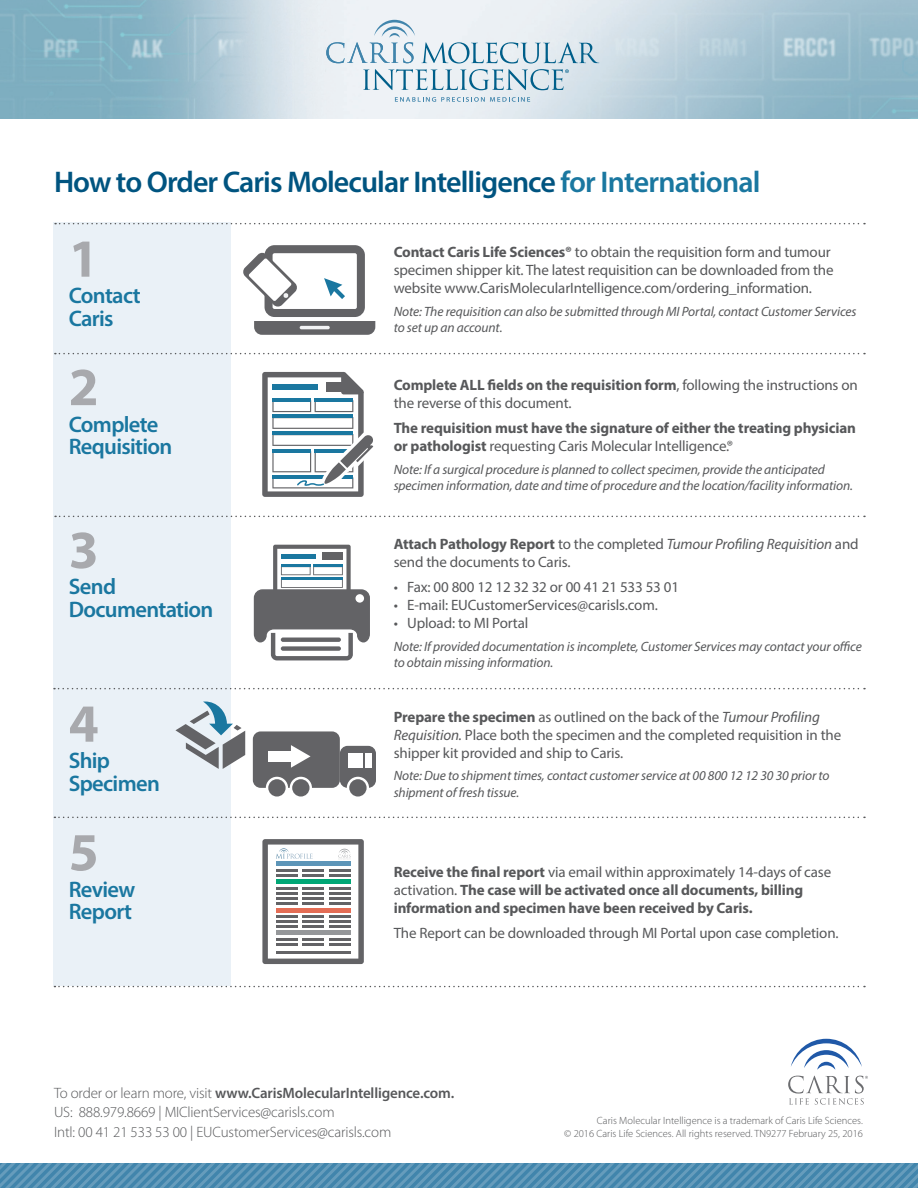
<style>
.page{position:relative;width:918px;height:1188px;background:#fff}
.page>*{position:absolute;margin:0;border:0;box-sizing:border-box;transform-origin:0 0}
.Publications{font:700 54px "Myriad Pro";color:#a8a9ad}
.t1{font:600 30px "Myriad Pro";letter-spacing:-.03em;color:#005480}
.Publications-2{font:600 22.5px/22.5px "Myriad Pro";letter-spacing:-.03em;color:#1a77a0}
.t2{font:15px/18px "Myriad Pro";letter-spacing:-.01em;color:#57585a}
.t3{font:700 15px/18px "Myriad Pro";letter-spacing:-.01em;color:#57585a}
.t4{font:300 15px "Myriad Pro";letter-spacing:-.01em;color:#57585a}
.t5{font:600 15px "Myriad Pro";letter-spacing:-.01em;color:#57585a}
.t6{font:italic 13.5px/16.2px "Myriad Pro";letter-spacing:-.01em;color:#57585a}
.t7{font:300 10.5px "Myriad Pro";color:#57585a}
.s1{color:#1a77a0}
.s2{font-weight:700}
.s3{font-weight:400}
.s4{font-style:italic}
.s5{font-weight:300}
</style>
<div class="page">
<div style="left:53px;top:222px;width:178px;height:764px;background:#eaf1f7"></div>
<svg style="left:55px;top:223px;width:810px;height:1px"></svg>
<svg style="left:55px;top:353px;width:810px;height:1px"></svg>
<svg style="left:55px;top:516px;width:810px;height:1px"></svg>
<svg style="left:54px;top:688px;width:811px;height:1px"></svg>
<svg style="left:54px;top:817px;width:811px;height:1px"></svg>
<svg style="left:54px;top:986px;width:811px;height:1px"></svg>
<svg style="left:0;top:1164px;width:918px;height:24px"></svg>
<img style="left:0;top:0;width:918px;height:119px">
<svg style="left:395px;top:97px;width:135px;height:5px"></svg>
<svg style="left:326px;top:20px;width:273px;height:70px"></svg>
<svg style="left:791px;top:1039px;width:71px;height:31px"></svg>
<svg style="left:788px;top:1076px;width:80px;height:29px"></svg>
<div style="left:265px;top:245px;width:100px;height:72px;background:#636366;border-radius:10px"></div>
<svg style="left:254px;top:321px;width:121px;height:14px"></svg>
<hr style="left:300px;top:326px;width:30px;height:3px;background:#f2f3f4;border-radius:2px">
<div style="left:273px;top:253px;width:84px;height:56px;background:#fff;border-radius:2px"></div>
<svg style="left:324px;top:278px;width:21px;height:21px"></svg>
<svg style="left:243px;top:252px;width:55px;height:55px"></svg>
<svg style="left:175px;top:702px;width:70px;height:67px"></svg>
<div style="left:253px;top:731px;width:87px;height:57px;background:#636366;border-radius:8px"></div>
<div style="left:340px;top:746px;width:36px;height:42px;background:#636366;border-radius:8px"></div>
<div style="left:266px;top:777px;width:22px;height:22px;background:#fff;border-radius:50%"></div>
<div style="left:268px;top:779px;width:18px;height:18px;background:#636366;border-radius:50%"></div>
<div style="left:347px;top:777px;width:22px;height:22px;background:#fff;border-radius:50%"></div>
<div style="left:349px;top:779px;width:18px;height:18px;background:#636366;border-radius:50%"></div>
<div style="left:290px;top:777px;width:22px;height:22px;background:#fff;border-radius:50%"></div>
<div style="left:292px;top:779px;width:18px;height:18px;background:#636366;border-radius:50%"></div>
<div style="left:349px;top:753px;width:14px;height:15px;background:#fff"></div>
<div style="left:366px;top:753px;width:6px;height:15px;background:#fff"></div>
<svg style="left:291px;top:745px;width:20px;height:23px"></svg>
<div style="left:268px;top:751px;width:31px;height:11px;background:#fff"></div>
<svg style="left:262px;top:372px;width:112px;height:125px"></svg>
<svg style="left:254px;top:545px;width:116px;height:115px"></svg>
<svg style="left:281px;top:638px;width:60px;height:4px"></svg>
<div style="left:281px;top:646px;width:60px;height:5px;background:#636366;border-radius:2px"></div>
<svg style="left:262px;top:839px;width:102px;height:125px"></svg>
<p class="t1" style="left:54px;top:163px;width:708px">How to Order Caris Molecular Intelligence <span class="s1">for International</span></p>
<p class="Publications" style="left:69px;top:223px;width:31px">1</p>
<p class="Publications-2" style="left:69px;top:284px;width:73px">Contact<br>Caris</p>
<p class="Publications" style="left:69px;top:352px;width:31px">2</p>
<p class="Publications-2" style="left:69px;top:412px;width:105px">Complete<br>Requisition</p>
<p class="Publications" style="left:69px;top:515px;width:31px">3</p>
<p class="Publications-2" style="left:69px;top:575px;width:49px">Send</p>
<p class="Publications-2" style="left:69px;top:597px;width:146px">Documentation</p>
<p class="Publications" style="left:69px;top:688px;width:31px">4</p>
<p class="Publications-2" style="left:69px;top:749px;width:93px">Ship<br>Specimen</p>
<p class="Publications" style="left:69px;top:817px;width:31px">5</p>
<p class="Publications-2" style="left:69px;top:878px;width:68px">Review<br>Report</p>
<p class="t2" style="left:394px;top:243px;width:441px"><span class="s2">Contact Caris Life Sciences®</span> to obtain the requisition form and tumour specimen shipper kit. The latest requisition can be downloaded from the website www.CarisMolecularIntelligence.com/ordering_information.</p>
<p class="t6" style="left:394px;top:303px;width:464px">Note: The requisition can also be submitted through MI Portal, contact Customer Services to set up an account.</p>
<p class="t2" style="left:394px;top:376px;width:466px"><span class="s2">Complete ALL fields on the requisition form</span>, following the instructions on the reverse of this document.</p>
<p class="t3" style="left:394px;top:418px;width:464px">The requisition must have the signature of either the treating physician or pathologist <span class="s3">requesting Caris Molecular Intelligence.®</span></p>
<p class="t6" style="left:394px;top:461px;width:461px">Note: If a surgical procedure is planned to collect specimen, provide the anticipated specimen information, date and time of procedure and the location/facility information.</p>
<p class="t2" style="left:394px;top:535px;width:466px"><span class="s2">Attach Pathology Report</span> to the completed <span class="s4">Tumour Profiling Requisition</span> and send the documents to Caris.</p>
<p class="t2" style="left:394px;top:578px;width:287px">• Fax: 00 800 12 12 32 32 or 00 41 21 533 53 01</p>
<p class="t2" style="left:394px;top:596px;width:266px">• E-mail: EUCustomerServices@carisls.com.</p>
<p class="t2" style="left:394px;top:614px;width:136px">• Upload: to MI Portal</p>
<p class="t6" style="left:394px;top:638px;width:470px">Note: If provided documentation is incomplete, Customer Services may contact your office to obtain missing information.</p>
<p class="t2" style="left:394px;top:707px;width:449px"><span class="s2">Prepare the specimen</span> as outlined on the back of the <span class="s4">Tumour Profiling<br>Requisition.</span> Place both the specimen and the completed requisition in the shipper kit provided and ship to Caris.</p>
<p class="t6" style="left:394px;top:768px;width:437px">Note: Due to shipment times, contact customer service at 00 800 12 12 30 30 prior to shipment of fresh tissue.</p>
<p class="t3" style="left:394px;top:862px;width:439px">Receive the final report <span class="s3">via email within approximately 14-days of case activation.</span> The case will be activated once all documents, billing information and specimen have been received by Caris.</p>
<p class="t2" style="left:394px;top:923px;width:446px">The Report can be downloaded through MI Portal upon case completion.</p>
<p class="t5" style="left:54px;top:1083px;width:402px"><span class="s5">To order or learn more, visit</span> www.CarisMolecularIntelligence.com.</p>
<p class="t4" style="left:54px;top:1104px;width:282px">US: 888.979.8669 | MIClientServices@carisls.com</p>
<p class="t4" style="left:54px;top:1124px;width:339px">Intl: 00 41 21 533 53 00 | EUCustomerServices@carisls.com</p>
<p class="t7" style="left:597px;top:1115px;width:267px">Caris Molecular Intelligence is a trademark of Caris Life Sciences.</p>
<p class="t7" style="left:564px;top:1128px;width:300px">© 2016 Caris Life Sciences. All rights reserved. TN9277 February 25, 2016</p>
</div>
